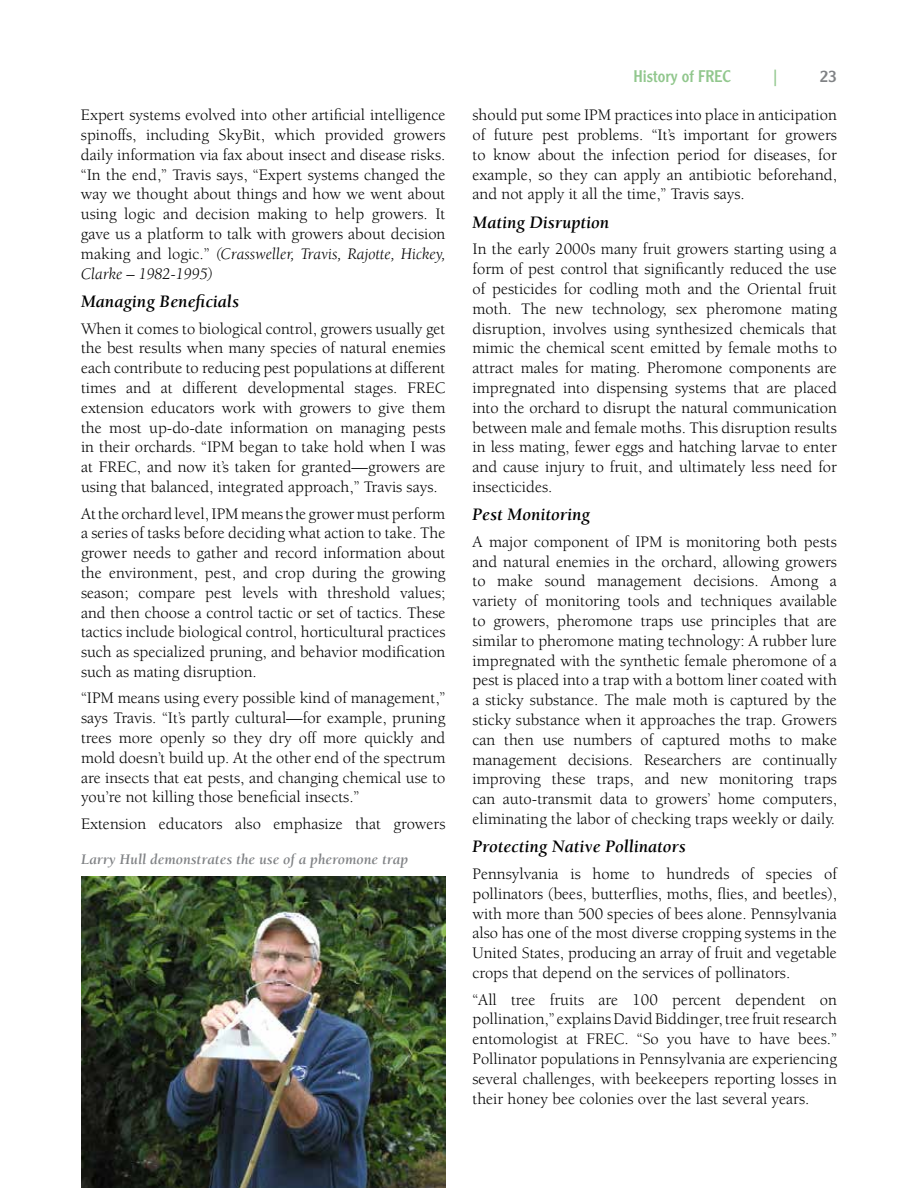
<style>
.page{position:relative;width:918px;height:1188px;background:#fff}
.page>*{position:absolute;margin:0;border:0;box-sizing:border-box;transform-origin:0 0}
.t1{font:italic 700 18px "Berkeley";color:#000}
.t2{font:16.5px/19.8px "Berkeley";color:#000;text-align:justify}
.t3{font:16.5px "Clearface Gothic LH";color:#91c78d}
.t4{font:16.5px "Clearface Gothic LH";color:#808285}
.t5{font:italic 700 15px "Berkeley";color:#808285}
.s1{font-style:italic}
</style>
<div class="page">
<img style="left:81px;top:877px;width:365px;height:311px">
<p class="t2" style="left:81px;top:106px;width:366px">Expert systems evolved into other artificial intelligence spinoffs, including SkyBit, which provided growers daily information via fax about insect and disease risks. “In the end,” Travis says, “Expert systems changed the way we thought about things and how we went about using logic and decision making to help growers. It gave us a platform to talk with growers about decision making and logic.” <span class="s1">(Crassweller, Travis, Rajotte, Hickey, Clarke – 1982-1995)</span></p>
<p class="t1" style="left:81px;top:292px;width:160px">Managing Beneficials</p>
<p class="t2" style="left:81px;top:319px;width:366px">When it comes to biological control, growers usually get the best results when many species of natural enemies each contribute to reducing pest populations at different times and at different developmental stages. FREC extension educators work with growers to give them the most up-do-date information on managing pests in their orchards. “IPM began to take hold when I was at FREC, and now it’s taken for granted—growers are using that balanced, integrated approach,” Travis says.</p>
<p class="t2" style="left:81px;top:504px;width:366px">At the orchard level, IPM means the grower must perform a series of tasks before deciding what action to take. The grower needs to gather and record information about the environment, pest, and crop during the growing season; compare pest levels with threshold values; and then choose a control tactic or set of tactics. These tactics include biological control, horticultural practices such as specialized pruning, and behavior modification such as mating disruption.</p>
<p class="t2" style="left:81px;top:689px;width:366px">“IPM means using every possible kind of management,” says Travis. “It’s partly cultural—for example, pruning trees more openly so they dry off more quickly and mold doesn’t build up. At the other end of the spectrum are insects that eat pests, and changing chemical use to you’re not killing those beneficial insects.”</p>
<p class="t2" style="left:81px;top:814px;width:366px">Extension educators also emphasize that growers</p>
<p class="t5" style="left:81px;top:851px;width:328px">Larry Hull demonstrates the use of a pheromone trap</p>
<p class="t3" style="left:633px;top:66px;width:99px">History of FREC</p>
<p class="t3" style="left:774px;top:66px;width:5px">|</p>
<p class="t4" style="left:820px;top:66px;width:19px">23</p>
<p class="t2" style="left:472px;top:106px;width:366px">should put some IPM practices into place in anticipation of future pest problems. “It’s important for growers to know about the infection period for diseases, for example, so they can apply an antibiotic beforehand, and not apply it all the time,” Travis says.</p>
<p class="t1" style="left:472px;top:213px;width:138px">Mating Disruption</p>
<p class="t2" style="left:472px;top:240px;width:366px">In the early 2000s many fruit growers starting using a form of pest control that significantly reduced the use of pesticides for codling moth and the Oriental fruit moth. The new technology, sex pheromone mating disruption, involves using synthesized chemicals that mimic the chemical scent emitted by female moths to attract males for mating. Pheromone components are impregnated into dispensing systems that are placed into the orchard to disrupt the natural communication between male and female moths. This disruption results in less mating, fewer eggs and hatching larvae to enter and cause injury to fruit, and ultimately less need for insecticides.</p>
<p class="t1" style="left:472px;top:505px;width:119px">Pest Monitoring</p>
<p class="t2" style="left:472px;top:532px;width:366px">A major component of IPM is monitoring both pests and natural enemies in the orchard, allowing growers to make sound management decisions. Among a variety of monitoring tools and techniques available to growers, pheromone traps use principles that are similar to pheromone mating technology: A rubber lure impregnated with the synthetic female pheromone of a pest is placed into a trap with a bottom liner coated with a sticky substance. The male moth is captured by the sticky substance when it approaches the trap. Growers can then use numbers of captured moths to make management decisions. Researchers are continually improving these traps, and new monitoring traps can auto-transmit data to growers’ home computers, eliminating the labor of checking traps weekly or daily.</p>
<p class="t1" style="left:472px;top:837px;width:215px">Protecting Native Pollinators</p>
<p class="t2" style="left:472px;top:864px;width:366px">Pennsylvania is home to hundreds of species of pollinators (bees, butterflies, moths, flies, and beetles), with more than 500 species of bees alone. Pennsylvania also has one of the most diverse cropping systems in the United States, producing an array of fruit and vegetable crops that depend on the services of pollinators.</p>
<p class="t2" style="left:472px;top:990px;width:366px">“All tree fruits are 100 percent dependent on pollination,” explains David Biddinger, tree fruit research entomologist at FREC. “So you have to have bees.” Pollinator populations in Pennsylvania are experiencing several challenges, with beekeepers reporting losses in their honey bee colonies over the last several years.</p>
</div>
